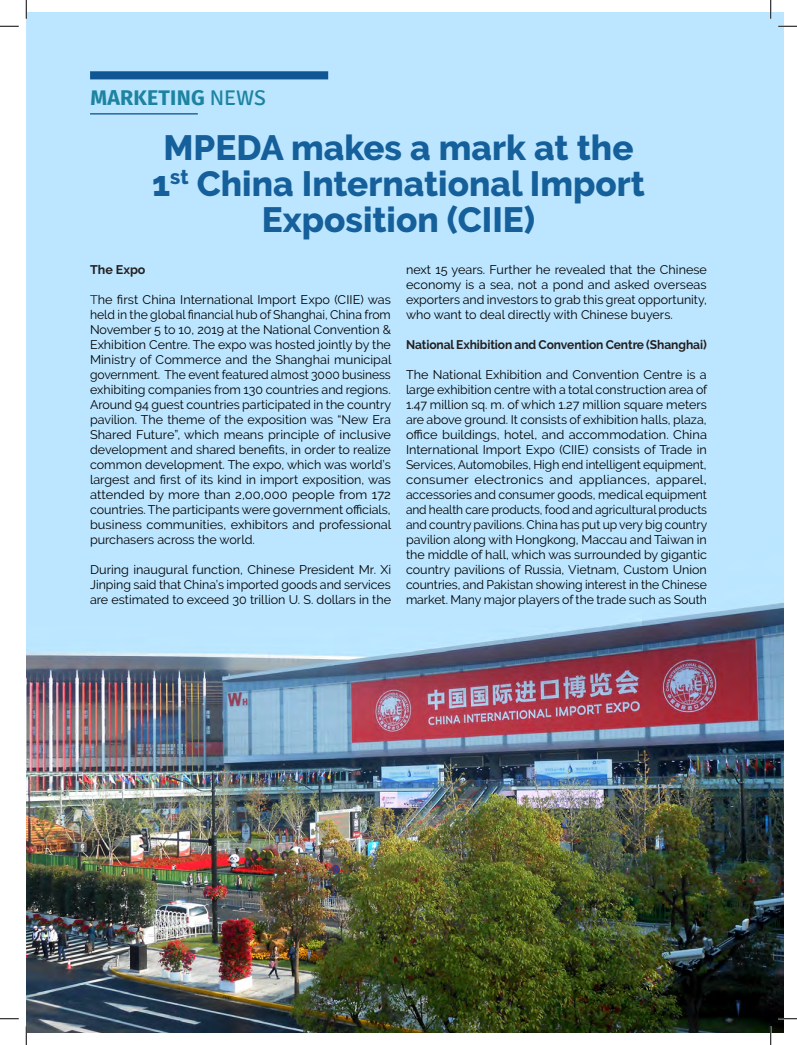
<style>
.page{position:relative;width:797px;height:1045px;background:#fff}
.page>*{position:absolute;margin:0;border:0;box-sizing:border-box;transform-origin:0 0}
.t1{font:800 35px "Raleway";color:#155f9b}
.t2{font:700 21.25px "Fira Sans";letter-spacing:.01em;color:#1d83a0}
.t3{font:12.5px/15px "Raleway";color:#000;text-align:justify}
.t4{font:700 12.5px "Raleway";letter-spacing:-.005em;color:#231f20;scale:.96 1}
.t5{font:700 12.5px "Raleway";letter-spacing:-.005em;color:#231f20}
.s1{font-family:"Signika";font-weight:400}
.s2{color:#231f20}
</style>
<div class="page">
<img style="left:27px;top:12px;width:756px;height:1021px">
<svg style="left:90px;top:71px;width:238px;height:43px;background:#99c9e9"></svg>
<svg style="left:0;top:25px;width:19px;height:2px"></svg>
<svg style="left:778px;top:25px;width:19px;height:2px"></svg>
<svg style="left:0;top:1018px;width:19px;height:1px"></svg>
<svg style="left:778px;top:1018px;width:19px;height:1px"></svg>
<svg style="left:25px;top:0;width:2px;height:19px"></svg>
<svg style="left:25px;top:1026px;width:2px;height:19px"></svg>
<svg style="left:770px;top:0;width:1px;height:19px"></svg>
<svg style="left:770px;top:1026px;width:1px;height:19px"></svg>
<p class="t2" style="left:90px;top:80px;width:177px">MARKETING <span class="s1">NEWS</span></p>
<p class="t1" style="left:163px;top:128px;width:471px">MPEDA makes a mark at the</p>
<p class="t1" style="left:152px;top:164px;width:494px">1<sup>st</sup> China International Import</p>
<p class="t1" style="left:262px;top:199px;width:275px">Exposition (CIIE)</p>
<p class="t5" style="left:90px;top:262px;width:57px">The Expo</p>
<p class="t3" style="left:90px;top:292px;width:303px"><span class="s2">T</span>he first China International Import Expo (CIIE) was held in the global financial hub of Shanghai, China from November 5 to 10, 2019 at the National Convention &amp; Exhibition Centre. The expo was hosted jointly by the Ministry of Commerce and the Shanghai municipal government. The event featured almost 3000 business exhibiting companies from 130 countries and regions.<br>Around 94 guest countries participated in the country pavilion. The theme of the exposition was “New Era Shared Future”, which means principle of inclusive development and shared benefits, in order to realize common development. The expo, which was world’s largest and first of its kind in import exposition, was attended by more than 2,00,000 people from 172 countries. The participants were government officials, business communities, exhibitors and professional purchasers across the world.</p>
<p class="t3" style="left:90px;top:562px;width:302px">During inaugural function, Chinese President Mr. Xi Jinping said that China’s imported goods and services are estimated to exceed 30 trillion U. S. dollars in the</p>
<p class="t3" style="left:406px;top:262px;width:302px">next 15 years. Further he revealed that the Chinese economy is a sea, not a pond and asked overseas exporters and investors to grab this great opportunity, who want to deal directly with Chinese buyers.</p>
<p class="t4" style="left:406px;top:337px;width:315px">National Exhibition and Convention Centre (Shanghai)</p>
<p class="t3" style="left:406px;top:367px;width:303px">The National Exhibition and Convention Centre is a large exhibition centre with a total construction area of 1.47 million sq. m. of which 1.27 million square meters are above ground. It consists of exhibition halls, plaza, office buildings, hotel, and accommodation. China International Import Expo (CIIE) consists of Trade in Services, Automobiles, High end intelligent equipment, consumer electronics and appliances, apparel, accessories and consumer goods, medical equipment and health care products, food and agricultural products and country pavilions. China has put up very big country pavilion along with Hongkong, Maccau and Taiwan in the middle of hall, which was surrounded by gigantic country pavilions of Russia, Vietnam, Custom Union countries, and Pakistan showing interest in the Chinese market. Many major players of the trade such as South</p>
</div>
